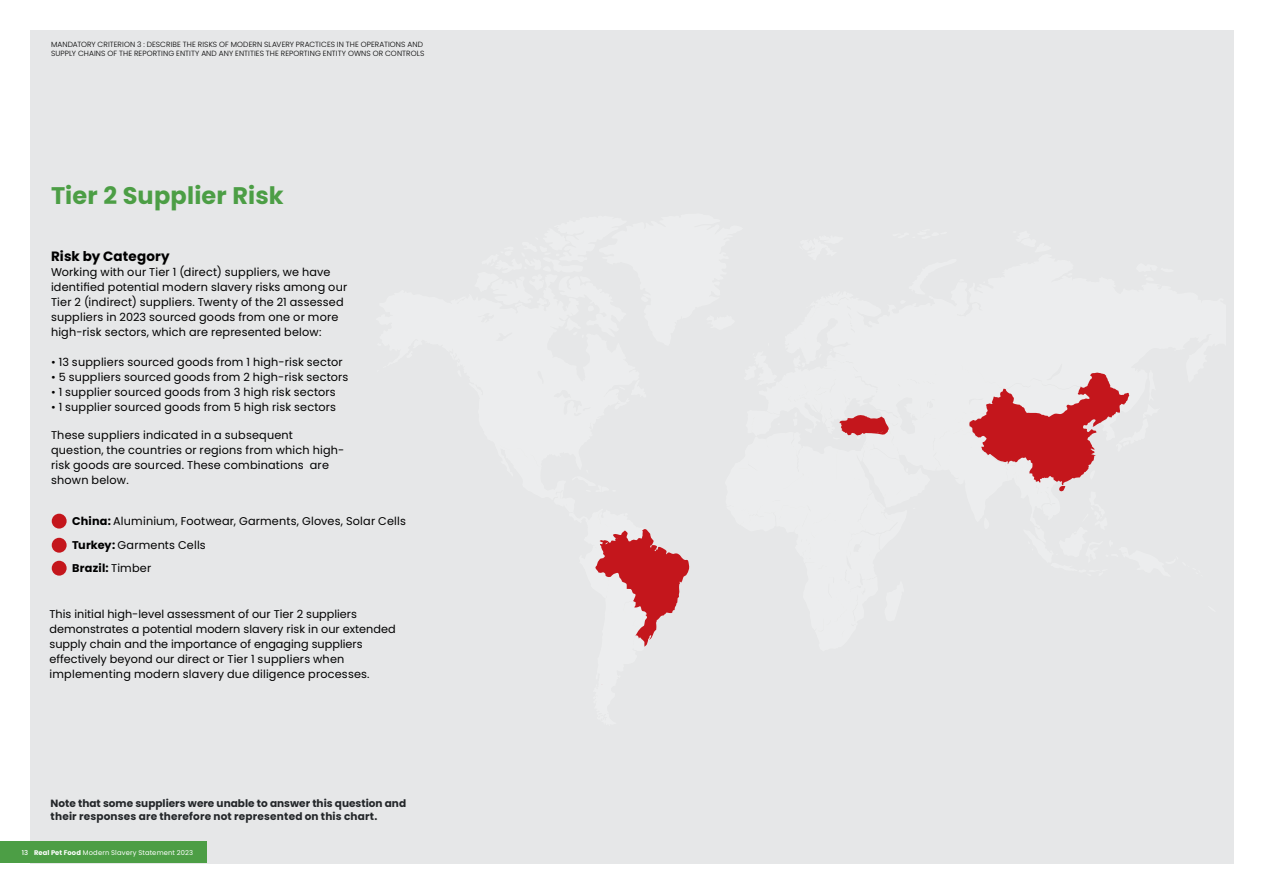
<style>
.page{position:relative;width:1263px;height:893px;background:#fff}
.page>*{position:absolute;margin:0;border:0;box-sizing:border-box;transform-origin:0 0}
.t1{font:700 24px "Poppins";letter-spacing:.005em;color:#4c9e45}
.t2{font:700 13.5px "Poppins";letter-spacing:.01em;color:#000}
.t3{font:11.25px/15px "Poppins";letter-spacing:.015em;color:#000}
.t4{font:700 11.25px "Poppins";letter-spacing:.02em;color:#000}
.t5{font:700 10.5px/12.6px "Poppins";color:#24272a}
.t6{font:300 7.5px/9px "Poppins";letter-spacing:.01em;color:#000}
.t7{font:6.75px "Poppins";letter-spacing:.025em;color:#fff}
.s1{font-weight:700}
.s2{font-weight:400}
.s3{font-weight:500}
</style>
<div class="page">
<div style="left:30px;top:30px;width:1203px;height:833px;background:#e6e7e8"></div>
<div style="left:0;top:841px;width:206px;height:22px;background:#4c9e45"></div>
<div style="left:52px;top:514px;width:15px;height:15px;background:#c4161c;border-radius:50%"></div>
<div style="left:52px;top:538px;width:15px;height:15px;background:#c4161c;border-radius:50%"></div>
<div style="left:52px;top:561px;width:15px;height:15px;background:#c4161c;border-radius:50%"></div>
<svg style="left:839px;top:415px;width:50px;height:21px"></svg>
<svg style="left:595px;top:529px;width:95px;height:118px"></svg>
<svg style="left:969px;top:372px;width:161px;height:120px"></svg>
<p class="t6" style="left:51px;top:40px;width:375px">MANDATORY CRITERION 3 : DESCRIBE THE RISKS OF MODERN SLAVERY PRACTICES IN THE OPERATIONS AND<br>SUPPLY CHAINS OF THE REPORTING ENTITY AND ANY ENTITIES THE REPORTING ENTITY OWNS OR CONTROLS</p>
<h1 class="t1" style="left:51px;top:182px;width:234px">Tier 2 Supplier Risk</h1>
<p class="t2" style="left:51px;top:248px;width:120px">Risk by Category</p>
<p class="t3" style="left:51px;top:264px;width:298px">Working with our Tier 1 (direct) suppliers, we have identified potential modern slavery risks among our Tier 2 (indirect) suppliers. Twenty of the 21 assessed suppliers in 2023 sourced goods from one or more high-risk sectors, which are represented below:</p>
<p class="t3" style="left:51px;top:354px;width:293px">• 13 suppliers sourced goods from 1 high-risk sector</p>
<p class="t3" style="left:51px;top:369px;width:299px">• 5 suppliers sourced goods from 2 high-risk sectors</p>
<p class="t3" style="left:51px;top:384px;width:286px">• 1 supplier sourced goods from 3 high risk sectors</p>
<p class="t3" style="left:51px;top:399px;width:287px">• 1 supplier sourced goods from 5 high risk sectors</p>
<p class="t3" style="left:51px;top:428px;width:295px">These suppliers indicated in a subsequent question, the countries or regions from which high&shy;risk goods are sourced. These combinations are shown below.</p>
<p class="t3" style="left:72px;top:509px;width:335px;line-height:24.2px"><span class="s1">China:</span> Aluminium, Footwear, Garments, Gloves, Solar Cells<br><span class="s1">Turkey:</span> Garments Cells</p>
<p class="t4" style="left:72px;top:561px;width:81px">Brazil: <span class="s2">Timber</span></p>
<p class="t3" style="left:50px;top:606px;width:348px">This initial high-level assessment of our Tier 2 suppliers demonstrates a potential modern slavery risk in our extended supply chain and the importance of engaging suppliers effectively beyond our direct or Tier 1 suppliers when implementing modern slavery due diligence processes.</p>
<p class="t5" style="left:51px;top:797px;width:357px">Note that some suppliers were unable to answer this question and their responses are therefore not represented on this chart.</p>
<p class="t7" style="left:22px;top:849px;width:173px"><span class="s3">13</span> <span class="s1">Real Pet Food</span> Modern Slavery Statement 2023</p>
</div>
